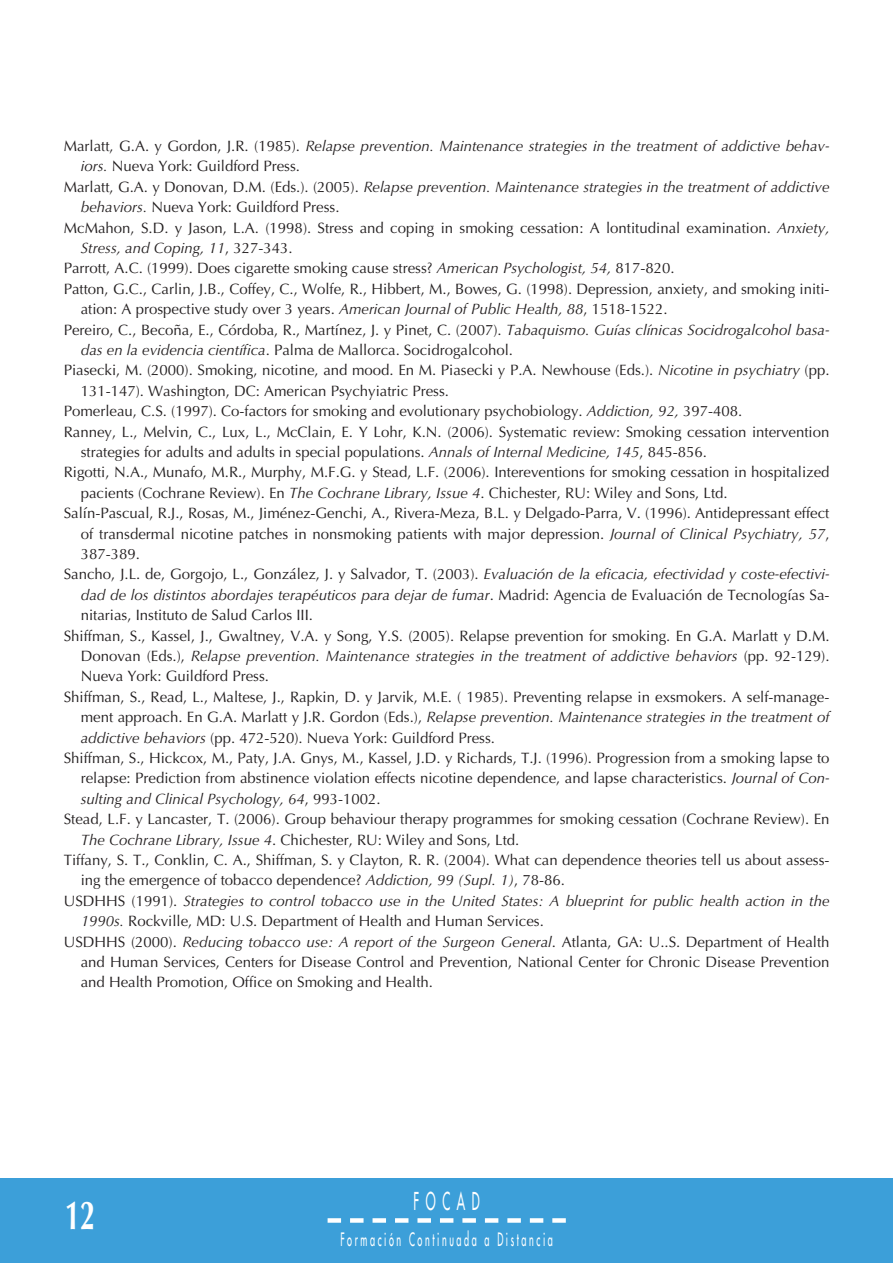
<style>
.page{position:relative;width:893px;height:1263px;background:#fff}
.page>*{position:absolute;margin:0;border:0;box-sizing:border-box;transform-origin:0 0}
.t1{font:700 40.5px "Optima";color:#fff;scale:.67 1}
.t2{font:24px "Futura";letter-spacing:.55em;color:#fff;scale:.5 1}
.t3{font:18px "Futura";letter-spacing:.29em;color:#fff;scale:.5 1}
.t4{font:15px "Optima";color:#231f20}
.t5{font:italic 15px "Optima";color:#231f20}
.s1{font-style:normal}
.s2{font-style:italic}
</style>
<div class="page">
<div style="left:0;top:1178px;width:892px;height:85px;background:#3c9fd9"></div>
<svg style="left:341px;top:1218px;width:203px;height:5px"></svg>
<div style="left:327px;top:1218px;width:14px;height:5px;background:#fff"></div>
<div style="left:552px;top:1218px;width:14px;height:5px;background:#fff"></div>
<p class="t5" style="left:64px;top:140px;width:767px"><span class="s1">Marlatt, G.A. y Gordon, J.R. (1985).</span> Relapse prevention. Maintenance strategies in the treatment of addictive behav-</p>
<p class="t4" style="left:81px;top:160px;width:221px"><span class="s2">iors.</span> Nueva York: Guildford Press.</p>
<p class="t5" style="left:64px;top:180px;width:767px"><span class="s1">Marlatt, G.A. y Donovan, D.M. (Eds.). (2005).</span> Relapse prevention. Maintenance strategies in the treatment of addictive</p>
<p class="t4" style="left:81px;top:201px;width:260px"><span class="s2">behaviors.</span> Nueva York: Guildford Press.</p>
<p class="t4" style="left:64px;top:221px;width:767px">McMahon, S.D. y Jason, L.A. (1998). Stress and coping in smoking cessation: A lontitudinal examination. <span class="s2">Anxiety,</span></p>
<p class="t5" style="left:81px;top:242px;width:213px">Stress, and Coping, 11<span class="s1">, 327-343.</span></p>
<p class="t4" style="left:64px;top:262px;width:612px">Parrott, A.C. (1999). Does cigarette smoking cause stress? <span class="s2">American Psychologist, 54,</span> 817-820.</p>
<p class="t4" style="left:64px;top:282px;width:767px">Patton, G.C., Carlin, J.B., Coffey, C., Wolfe, R., Hibbert, M., Bowes, G. (1998). Depression, anxiety, and smoking initi-</p>
<p class="t4" style="left:81px;top:303px;width:588px">ation: A prospective study over 3 years. <span class="s2">American Journal of Public Health, 88</span>, 1518-1522.</p>
<p class="t4" style="left:64px;top:323px;width:767px">Pereiro, C., Becoña, E., Córdoba, R., Martínez, J. y Pinet, C. (2007). <span class="s2">Tabaquismo. Guías clínicas Socidrogalcohol basa-</span></p>
<p class="t4" style="left:81px;top:344px;width:434px"><span class="s2">das en la evidencia científica</span>. Palma de Mallorca. Socidrogalcohol.</p>
<p class="t4" style="left:64px;top:364px;width:767px">Piasecki, M. (2000). Smoking, nicotine, and mood. En M. Piasecki y P.A. Newhouse (Eds.). <span class="s2">Nicotine in psychiatry</span> (pp.</p>
<p class="t4" style="left:81px;top:384px;width:369px">131-147). Washington, DC: American Psychyiatric Press.</p>
<p class="t4" style="left:64px;top:405px;width:680px">Pomerleau, C.S. (1997). Co-factors for smoking and evolutionary psychobiology. <span class="s2">Addiction, 92,</span> 397-408.</p>
<p class="t4" style="left:64px;top:425px;width:767px">Ranney, L., Melvin, C., Lux, L., McClain, E. Y Lohr, K.N. (2006). Systematic review: Smoking cessation intervention</p>
<p class="t4" style="left:81px;top:446px;width:627px">strategies for adults and adults in special populations. <span class="s2">Annals of Internal Medicine, 145</span>, 845-856.</p>
<p class="t4" style="left:64px;top:466px;width:767px">Rigotti, N.A., Munafo, M.R., Murphy, M.F.G. y Stead, L.F. (2006). Intereventions for smoking cessation in hospitalized</p>
<p class="t4" style="left:81px;top:486px;width:648px">pacients (Cochrane Review). En <span class="s2">The Cochrane Library, Issue 4</span>. Chichester, RU: Wiley and Sons, Ltd.</p>
<p class="t4" style="left:64px;top:507px;width:767px">Salín-Pascual, R.J., Rosas, M., Jiménez-Genchi, A., Rivera-Meza, B.L. y Delgado-Parra, V. (1996). Antidepressant effect</p>
<p class="t4" style="left:81px;top:527px;width:750px">of transdermal nicotine patches in nonsmoking patients with major depression. <span class="s2">Journal of Clinical Psychiatry, 57</span>,</p>
<p class="t4" style="left:81px;top:548px;width:61px">387-389.</p>
<p class="t4" style="left:64px;top:568px;width:767px">Sancho, J.L. de, Gorgojo, L., González, J. y Salvador, T. (2003). <span class="s2">Evaluación de la eficacia, efectividad y coste-efectivi-</span></p>
<p class="t5" style="left:81px;top:588px;width:750px">dad de los distintos abordajes terapéuticos para dejar de fumar<span class="s1">. Madrid: Agencia de Evaluación de Tecnologías Sa-</span></p>
<p class="t4" style="left:81px;top:609px;width:234px">nitarias, Instituto de Salud Carlos III.</p>
<p class="t4" style="left:64px;top:629px;width:767px">Shiffman, S., Kassel, J., Gwaltney, V.A. y Song, Y.S. (2005). Relapse prevention for smoking. En G.A. Marlatt y D.M.</p>
<p class="t5" style="left:81px;top:650px;width:750px"><span class="s1">Donovan (Eds.),</span> Relapse prevention. Maintenance strategies in the treatment of addictive behaviors <span class="s1">(pp. 92-129).</span></p>
<p class="t4" style="left:81px;top:670px;width:190px">Nueva York: Guildford Press.</p>
<p class="t4" style="left:64px;top:690px;width:767px">Shiffman, S., Read, L., Maltese, J., Rapkin, D. y Jarvik, M.E. ( 1985). Preventing relapse in exsmokers. A self-manage-</p>
<p class="t5" style="left:81px;top:711px;width:750px"><span class="s1">ment approach. En G.A. Marlatt y J.R. Gordon (Eds.),</span> Relapse prevention. Maintenance strategies in the treatment of</p>
<p class="t4" style="left:81px;top:731px;width:415px"><span class="s2">addictive behaviors</span> (pp. 472-520). Nueva York: Guildford Press.</p>
<p class="t4" style="left:64px;top:752px;width:767px">Shiffman, S., Hickcox, M., Paty, J.A. Gnys, M., Kassel, J.D. y Richards, T.J. (1996). Progression from a smoking lapse to</p>
<p class="t4" style="left:81px;top:772px;width:750px">relapse: Prediction from abstinence violation effects nicotine dependence, and lapse characteristics. <span class="s2">Journal of Con-</span></p>
<p class="t5" style="left:81px;top:792px;width:301px">sulting and Clinical Psychology, 64<span class="s1">, 993-1002.</span></p>
<p class="t4" style="left:64px;top:813px;width:767px">Stead, L.F. y Lancaster, T. (2006). Group behaviour therapy programmes for smoking cessation (Cochrane Review). En</p>
<p class="t4" style="left:81px;top:833px;width:440px"><span class="s2">The Cochrane Library, Issue 4</span>. Chichester, RU: Wiley and Sons, Ltd.</p>
<p class="t4" style="left:64px;top:854px;width:767px">Tiffany, S. T., Conklin, C. A., Shiffman, S. y Clayton, R. R. (2004). What can dependence theories tell us about assess-</p>
<p class="t4" style="left:81px;top:874px;width:485px">ing the emergence of tobacco dependence? <span class="s2">Addiction, 99 (Supl. 1)</span>, 78-86.</p>
<p class="t5" style="left:64px;top:894px;width:767px"><span class="s1">USDHHS (1991).</span> Strategies to control tobacco use in the United States: A blueprint for public health action in the</p>
<p class="t4" style="left:81px;top:915px;width:464px"><span class="s2">1990s.</span> Rockville, MD: U.S. Department of Health and Human Services.</p>
<p class="t4" style="left:64px;top:935px;width:767px">USDHHS (2000). <span class="s2">Reducing tobacco use: A report of the Surgeon General</span>. Atlanta, GA: U..S. Department of Health</p>
<p class="t4" style="left:81px;top:956px;width:750px">and Human Services, Centers for Disease Control and Prevention, National Center for Chronic Disease Prevention</p>
<p class="t4" style="left:81px;top:976px;width:354px">and Health Promotion, Office on Smoking and Health.</p>
<h1 class="t1" style="left:65px;top:1199px;width:46px">12</h1>
<h2 class="t2" style="left:413px;top:1189px;width:134px">FOCAD</h2>
<p class="t3" style="left:340px;top:1230px;width:426px">Formación Continuada a Distancia</p>
</div>
